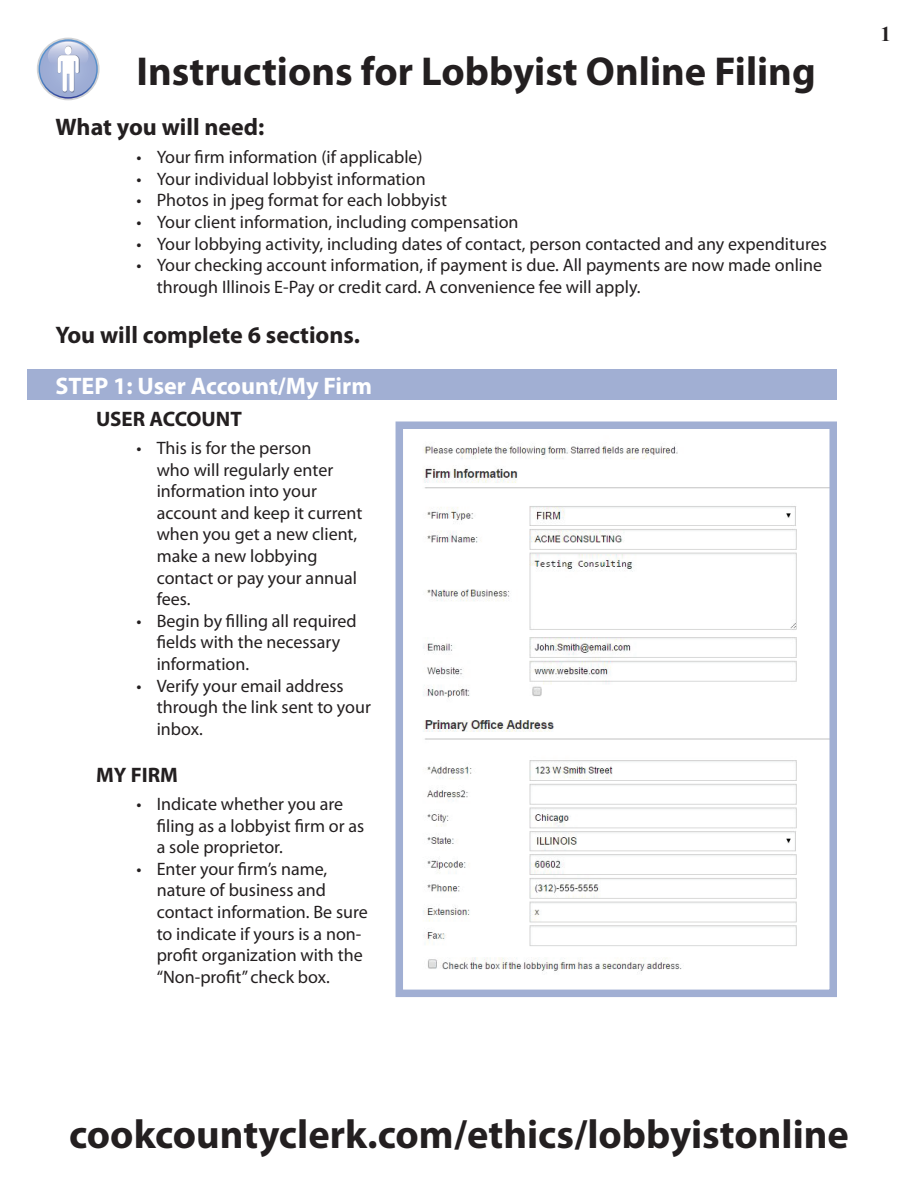
<style>
.page{position:relative;width:918px;height:1188px;background:#fff}
.page>*{position:absolute;margin:0;border:0;box-sizing:border-box;transform-origin:0 0}
.t1{font:700 40.5px "Myriad Pro";color:#231f20}
.t2{font:700 24px "Myriad Pro";color:#231f20}
.t3{font:700 24px "Myriad Pro";color:#fff}
.t4{font:700 21px "Myriad Pro";color:#231f20}
.t5{font:700 21px "Times New Roman";color:#231f20}
.t6{font:18px/21.6px "Myriad Pro";color:#231f20}
</style>
<div class="page">
<div style="left:27px;top:370px;width:810px;height:30px;background:#a1afd3"></div>
<svg style="left:37px;top:38px;width:63px;height:62px"></svg>
<svg style="left:39px;top:39px;width:59px;height:60px"></svg>
<div style="left:40px;top:41px;width:56px;height:56px;background:#9dacd4;border-radius:28px"></div>
<svg style="left:48px;top:42px;width:40px;height:50px"></svg>
<div style="left:65px;top:46px;width:7px;height:9px;background:#fff;border-radius:50%"></div>
<img style="left:423px;top:443px;width:405px;height:530px">
<div style="left:396px;top:422px;width:441px;height:575px;border:8px solid #a1afd3"></div>
<h1 class="t1" style="left:136px;top:44px;width:681px">Instructions for Lobbyist Online Filing</h1>
<h2 class="t2" style="left:56px;top:111px;width:210px">What you will need:</h2>
<p class="t6" style="left:136px;top:146px;width:288px">• Your firm information (if applicable)</p>
<p class="t6" style="left:136px;top:168px;width:291px">• Your individual lobbyist information</p>
<p class="t6" style="left:136px;top:189px;width:312px">• Photos in jpeg format for each lobbyist</p>
<p class="t6" style="left:136px;top:211px;width:384px">• Your client information, including compensation</p>
<p class="t6" style="left:136px;top:233px;width:692px">• Your lobbying activity, including dates of contact, person contacted and any expenditures</p>
<p class="t6" style="left:157px;top:254px;width:667px;text-indent:-20px">• Your checking account information, if payment is due. All payments are now made online through Illinois E-Pay or credit card. A convenience fee will apply.</p>
<h2 class="t2" style="left:56px;top:320px;width:306px">You will complete 6 sections.</h2>
<h2 class="t3" style="left:56px;top:370px;width:318px">STEP 1: User Account/My Firm</h2>
<p class="t4" style="left:96px;top:405px;width:147px">USER ACCOUNT</p>
<p class="t6" style="left:157px;top:437px;width:207px;text-indent:-20px">• This is for the person<br>who will regularly enter information into your account and keep it current when you get a new client, make a new lobbying contact or pay your annual fees.</p>
<p class="t6" style="left:157px;top:610px;width:202px;text-indent:-20px">• Begin by filling all required fields with the necessary information.</p>
<p class="t6" style="left:157px;top:674px;width:216px;text-indent:-20px">• Verify your email address through the link sent to your inbox.</p>
<p class="t4" style="left:96px;top:761px;width:83px">MY FIRM</p>
<p class="t6" style="left:157px;top:793px;width:209px;text-indent:-20px">• Indicate whether you are filing as a lobbyist firm or as a sole proprietor.</p>
<p class="t6" style="left:157px;top:858px;width:213px;text-indent:-20px">• Enter your firm’s name, nature of business and contact information. Be sure to indicate if yours is a non&shy;profit organization with the “Non-profit” check box.</p>
<p class="t5" style="left:881px;top:20px;width:12px">1</p>
<h1 class="t1" style="left:69px;top:1108px;width:781px">cookcountyclerk.com/ethics/lobbyistonline</h1>
</div>
